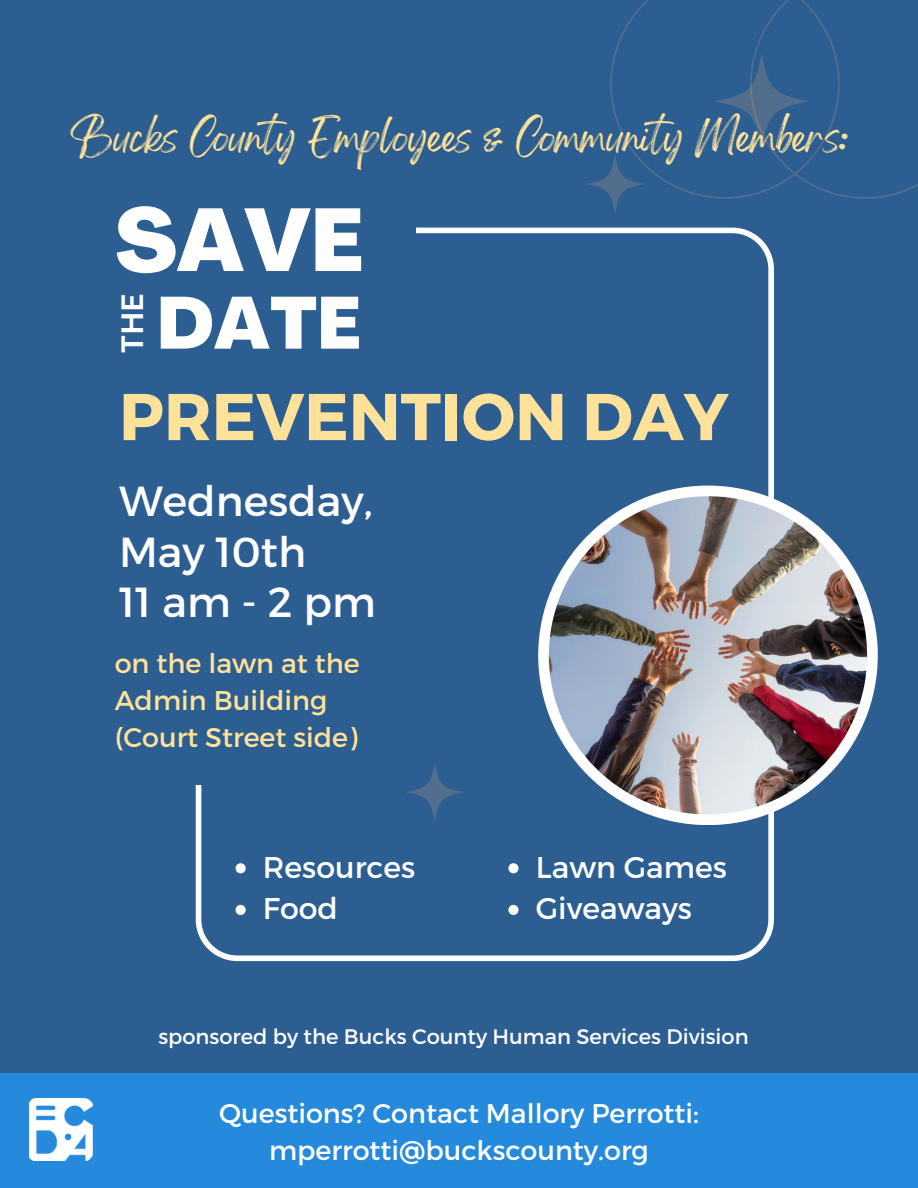
<style>
.page{position:relative;width:918px;height:1188px;background:#2d5e92}
.page>*{position:absolute;margin:0;border:0;box-sizing:border-box;transform-origin:0 0}
.t1{font:800 87.6px "Agrandir";color:#fff}
.t2{font:800 72.6px "Agrandir";color:#fff}
.t3{font:700 66px "Montserrat";color:#ffe29a}
.t4{font:42px/50.7px "Montserrat";color:#fff}
.t5{font:30px "Gellatio";color:#ffe29a}
.t6{font:30px/41.7px "Montserrat";color:#fff}
.t7{font:700 30px "Canva Sans";color:#fff}
.t8{font:27px/37.2px "Montserrat";color:#fff;text-align:center}
.t9{font:27px/37.2px "Montserrat";color:#ffe29a}
.t10{font:21px "Montserrat";color:#fff}
</style>
<div class="page">
<svg style="left:196px;top:228px;width:578px;height:733px"></svg>
<div style="left:78px;top:199px;width:338px;height:586px;background:#2d5e92"></div>
<div style="left:538px;top:486px;width:340px;height:339px;background:#fff;border-radius:50%"></div>
<img style="left:549px;top:496px;width:318px;height:318px;border-radius:50%">
<div style="left:0;top:1073px;width:918px;height:115px;background:#258adb"></div>
<svg style="left:610px;top:0;width:308px;height:199px"></svg>
<svg style="left:714px;top:53px;width:95px;height:96px"></svg>
<svg style="left:586px;top:155px;width:58px;height:58px"></svg>
<svg style="left:406px;top:763px;width:58px;height:58px"></svg>
<img style="left:29px;top:1099px;width:63px;height:62px">
<svg style="left:236px;top:863px;width:10px;height:10px"></svg>
<svg style="left:236px;top:905px;width:10px;height:10px"></svg>
<svg style="left:508px;top:863px;width:11px;height:10px"></svg>
<svg style="left:508px;top:905px;width:11px;height:10px"></svg>
<p class="t5" style="left:71px;top:130px;width:778px">Bucks County Employees &amp; Community Members:</p>
<h1 class="t1" style="left:115px;top:205px;width:250px">SAVE</h1>
<p class="t7" style="left:111px;top:353px;width:61px;rotate:-90deg">THE</p>
<h2 class="t2" style="left:157px;top:294px;width:205px">DATE</h2>
<h3 class="t3" style="left:119px;top:374px;width:611px">PREVENTION DAY</h3>
<h3 class="t4" style="left:119px;top:474px;width:258px">Wednesday,<br>May 10th<br>11am-2pm</h3>
<p class="t9" style="left:115px;top:644px;width:247px">on the lawn at the<br>Admin Building (Court Street side)</p>
<p class="t6" style="left:263px;top:845px;width:154px">Resources<br>Food</p>
<p class="t6" style="left:536px;top:845px;width:193px">Lawn Games<br>Giveaways</p>
<p class="t10" style="left:158px;top:1023px;width:592px">sponsored by the Bucks County Human Services Division</p>
<p class="t8" style="left:219px;top:1093px;width:481px">Questions? Contact Mallory Perrotti: mperrotti@buckscounty.org</p>
</div>
